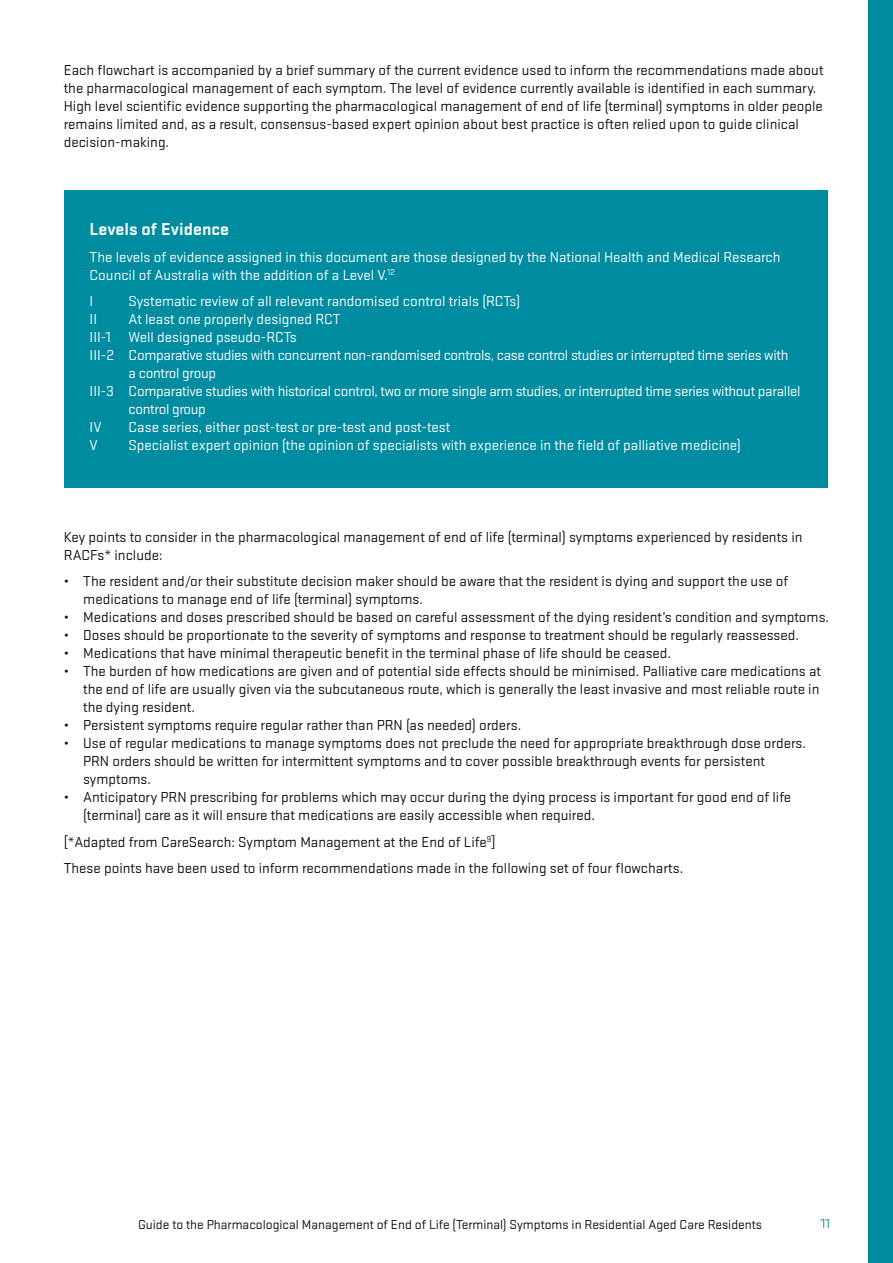
<style>
.page{position:relative;width:893px;height:1263px;background:#fff}
.page>*{position:absolute;margin:0;border:0;box-sizing:border-box;transform-origin:0 0}
.t1{font:700 18px "Stratum 2";color:#fff}
.t2{font:15px/18px "Stratum 2";color:#121212}
.t3{font:15px/18px "Stratum 2";color:#fff}
.t4{font:15px "Stratum 2";letter-spacing:-.02em;color:#fff}
.t5{font:13.5px "Stratum 2";color:#121212}
.t6{font:13.5px "Stratum 2";color:#008ca0}
</style>
<div class="page">
<div style="left:868px;top:0;width:25px;height:1263px;background:#008ca0"></div>
<div style="left:64px;top:190px;width:764px;height:298px;background:#008ca0"></div>
<p class="t2" style="left:64px;top:61px;width:761px">Each flowchart is accompanied by a brief summary of the current evidence used to inform the recommendations made about the pharmacological management of each symptom. The level of evidence currently available is identified in each summary.<br>High level scientific evidence supporting the pharmacological management of end of life (terminal) symptoms in older people remains limited and, as a result, consensus-based expert opinion about best practice is often relied upon to guide clinical decision-making.</p>
<p class="t1" style="left:90px;top:217px;width:141px">Levels of Evidence</p>
<p class="t3" style="left:90px;top:247px;width:692px">The levels of evidence assigned in this document are those designed by the National Health and Medical Research<br>Council of Australia with the addition of a Level V.<sup>12</sup></p>
<p class="t3" style="left:90px;top:292px;width:5px">I</p>
<p class="t3" style="left:129px;top:292px;width:393px">Systematic review of all relevant randomised control trials (RCTs)</p>
<p class="t3" style="left:90px;top:310px;width:9px">II</p>
<p class="t3" style="left:129px;top:310px;width:213px">At least one properly designed RCT</p>
<p class="t3" style="left:90px;top:328px;width:209px">III-1 Well designed pseudo-RCTs</p>
<p class="t4" style="left:90px;top:345px;width:700px">III-2 Comparative studies with concurrent non-randomised controls, case control studies or interrupted time series with</p>
<p class="t4" style="left:129px;top:363px;width:89px">a control group</p>
<p class="t4" style="left:90px;top:381px;width:712px">III-3 Comparative studies with historical control, two or more single arm studies, or interrupted time series without parallel</p>
<p class="t4" style="left:129px;top:399px;width:79px">control group</p>
<p class="t3" style="left:90px;top:418px;width:14px">IV</p>
<p class="t3" style="left:129px;top:418px;width:323px">Case series, either post-test or pre-test and post-test</p>
<p class="t3" style="left:90px;top:436px;width:10px">V</p>
<p class="t3" style="left:129px;top:436px;width:614px">Specialist expert opinion (the opinion of specialists with experience in the field of palliative medicine)</p>
<p class="t2" style="left:64px;top:527px;width:740px">Key points to consider in the pharmacological management of end of life (terminal) symptoms experienced by residents in<br>RACFs* include:</p>
<p class="t2" style="left:83px;top:571px;width:706px;text-indent:-20px">• The resident and/or their substitute decision maker should be aware that the resident is dying and support the use of medications to manage end of life (terminal) symptoms.</p>
<p class="t2" style="left:64px;top:607px;width:767px">• Medications and doses prescribed should be based on careful assessment of the dying resident’s condition and symptoms.</p>
<p class="t2" style="left:64px;top:625px;width:737px">• Doses should be proportionate to the severity of symptoms and response to treatment should be regularly reassessed.</p>
<p class="t2" style="left:64px;top:643px;width:609px">• Medications that have minimal therapeutic benefit in the terminal phase of life should be ceased.</p>
<p class="t2" style="left:83px;top:661px;width:739px;text-align:justify;text-indent:-20px">• The burden of how medications are given and of potential side effects should be minimised. Palliative care medications at the end of life are usually given via the subcutaneous route, which is generally the least invasive and most reliable route in the dying resident.</p>
<p class="t2" style="left:64px;top:715px;width:459px">• Persistent symptoms require regular rather than PRN (as needed) orders.</p>
<p class="t2" style="left:83px;top:733px;width:724px;text-indent:-20px">• Use of regular medications to manage symptoms does not preclude the need for appropriate breakthrough dose orders.<br>PRN orders should be written for intermittent symptoms and to cover possible breakthrough events for persistent symptoms.</p>
<p class="t2" style="left:83px;top:787px;width:709px;text-indent:-20px">• Anticipatory PRN prescribing for problems which may occur during the dying process is important for good end of life (terminal) care as it will ensure that medications are easily accessible when required.</p>
<p class="t2" style="left:64px;top:828px;width:621px;line-height:26.5px">[*Adapted from CareSearch: Symptom Management at the End of Life<sup>9</sup>]<br>These points have been used to inform recommendations made in the following set of four flowcharts.</p>
<p class="t5" style="left:138px;top:1216px;width:625px">Guide to the Pharmacological Management of End of Life (Terminal) Symptoms in Residential Aged Care Residents</p>
<p class="t6" style="left:821px;top:1215px;width:11px">11</p>
</div>
